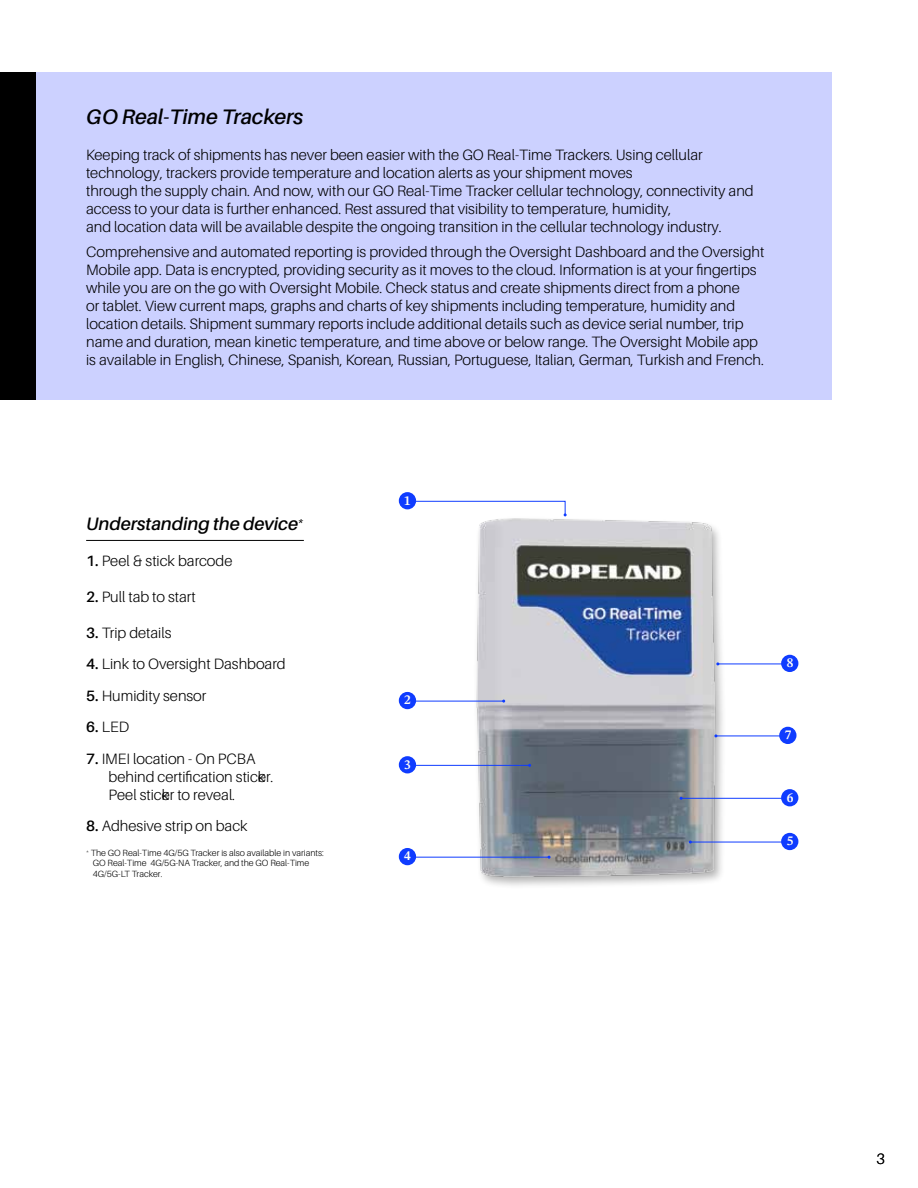
<style>
.page{position:relative;width:918px;height:1188px;background:#fff}
.page>*{position:absolute;margin:0;border:0;box-sizing:border-box;transform-origin:0 0}
.t1{font:italic 600 21px "Aileron";color:#000}
.t2{font:italic 600 18px "Aileron";color:#000}
.t3{font:300 15px/18px "Aileron";color:#000}
.t4{font:600 13.5px "STIX Two Text";color:#fffef6}
.t5{font:300 9px/10.8px "Aileron";color:#000}
.s1{font-weight:600}
</style>
<div class="page">
<div style="left:0;top:72px;width:831px;height:327px;background:#ccd1ff"></div>
<div style="left:0;top:72px;width:35px;height:327px;background:#000"></div>
<hr style="left:86px;top:540px;width:218px;height:1px;background:#000">
<img style="left:462px;top:516px;width:268px;height:370px">
<div style="left:399px;top:492px;width:17px;height:17px;background:#0f3cff;border-radius:50%"></div>
<div style="left:399px;top:692px;width:17px;height:17px;background:#0f3cff;border-radius:50%"></div>
<div style="left:399px;top:756px;width:17px;height:17px;background:#0f3cff;border-radius:50%"></div>
<div style="left:399px;top:848px;width:17px;height:17px;background:#0f3cff;border-radius:50%"></div>
<svg style="left:414px;top:501px;width:153px;height:15px"></svg>
<hr style="left:415px;top:701px;width:89px;height:1px;background:#0f3cff">
<hr style="left:415px;top:765px;width:115px;height:1px;background:#0f3cff">
<hr style="left:415px;top:857px;width:134px;height:1px;background:#0f3cff">
<div style="left:781px;top:789px;width:17px;height:17px;background:#0f3cff;border-radius:50%"></div>
<div style="left:781px;top:655px;width:17px;height:17px;background:#0f3cff;border-radius:50%"></div>
<div style="left:779px;top:727px;width:17px;height:17px;background:#0f3cff;border-radius:50%"></div>
<div style="left:781px;top:833px;width:17px;height:17px;background:#0f3cff;border-radius:50%"></div>
<hr style="left:681px;top:798px;width:101px;height:1px;background:#0f3cff">
<hr style="left:718px;top:664px;width:64px;height:1px;background:#0f3cff">
<hr style="left:716px;top:736px;width:64px;height:1px;background:#0f3cff">
<hr style="left:690px;top:842px;width:92px;height:1px;background:#0f3cff">
<h3 class="t1" style="left:86px;top:105px;width:219px">GO Real-Time Trackers</h3>
<p class="t3" style="left:86px;top:146px;width:669px">Keeping track of shipments has never been easier with the GO Real-Time Trackers. Using cellular technology, trackers provide temperature and location alerts as your shipment moves<br>through the supply chain. And now, with our GO Real-Time Tracker cellular technology, connectivity and access to your data is further enhanced. Rest assured that visibility to temperature, humidity,<br>and location data will be available despite the ongoing transition in the cellular technology industry.</p>
<p class="t3" style="left:86px;top:243px;width:680px">Comprehensive and automated reporting is provided through the Oversight Dashboard and the Oversight Mobile app. Data is encrypted, providing security as it moves to the cloud. Information is at your fngertips while you are on the go with Oversight Mobile. Check status and create shipments direct from a phone<br>or tablet. View current maps, graphs and charts of key shipments including temperature, humidity and location details. Shipment summary reports include additional details such as device serial number, trip name and duration, mean kinetic temperature, and time above or below range. The Oversight Mobile app is available in English, Chinese, Spanish, Korean, Russian, Portuguese, Italian, German, Turkish and French.</p>
<h4 class="t2" style="left:86px;top:514px;width:219px">Understanding the device<sup>*</sup></h4>
<p class="t3" style="left:86px;top:552px;width:148px"><span class="s1">1.</span> Peel &amp; stick barcode</p>
<p class="t3" style="left:86px;top:588px;width:111px"><span class="s1">2.</span> Pull tab to start</p>
<p class="t3" style="left:86px;top:624px;width:87px"><span class="s1">3.</span> Trip details</p>
<p class="t3" style="left:86px;top:655px;width:201px"><span class="s1">4.</span> Link to Oversight Dashboard</p>
<p class="t3" style="left:86px;top:687px;width:122px"><span class="s1">5.</span> Humidity sensor</p>
<p class="t3" style="left:86px;top:718px;width:45px"><span class="s1">6.</span> LED</p>
<p class="t3" style="left:109px;top:750px;width:166px;text-indent:-23px"><span class="s1">7.</span> IMEI location - On PCBA behind certifcation sticker.<br>Peel sticker to reveal.</p>
<p class="t3" style="left:86px;top:817px;width:163px"><span class="s1">8.</span> Adhesive strip on back</p>
<p class="t5" style="left:93px;top:847px;width:233px;text-indent:-7px"><sup>*</sup> The GO Real-Time 4G/5G Tracker is also available in variants:<br>GO Real-Time 4G/5G-NA Tracker, and the GO Real-Time<br>4G/5G-LT Tracker.</p>
<p class="t4" style="left:404px;top:490px;width:8px">1</p>
<p class="t4" style="left:404px;top:690px;width:8px">2</p>
<p class="t4" style="left:404px;top:754px;width:8px">3</p>
<p class="t4" style="left:404px;top:846px;width:8px">4</p>
<p class="t4" style="left:787px;top:653px;width:8px">8</p>
<p class="t4" style="left:785px;top:725px;width:8px">7</p>
<p class="t4" style="left:787px;top:787px;width:8px">6</p>
<p class="t4" style="left:787px;top:831px;width:8px">5</p>
<p class="t3" style="left:876px;top:1150px;width:10px">3</p>
</div>
